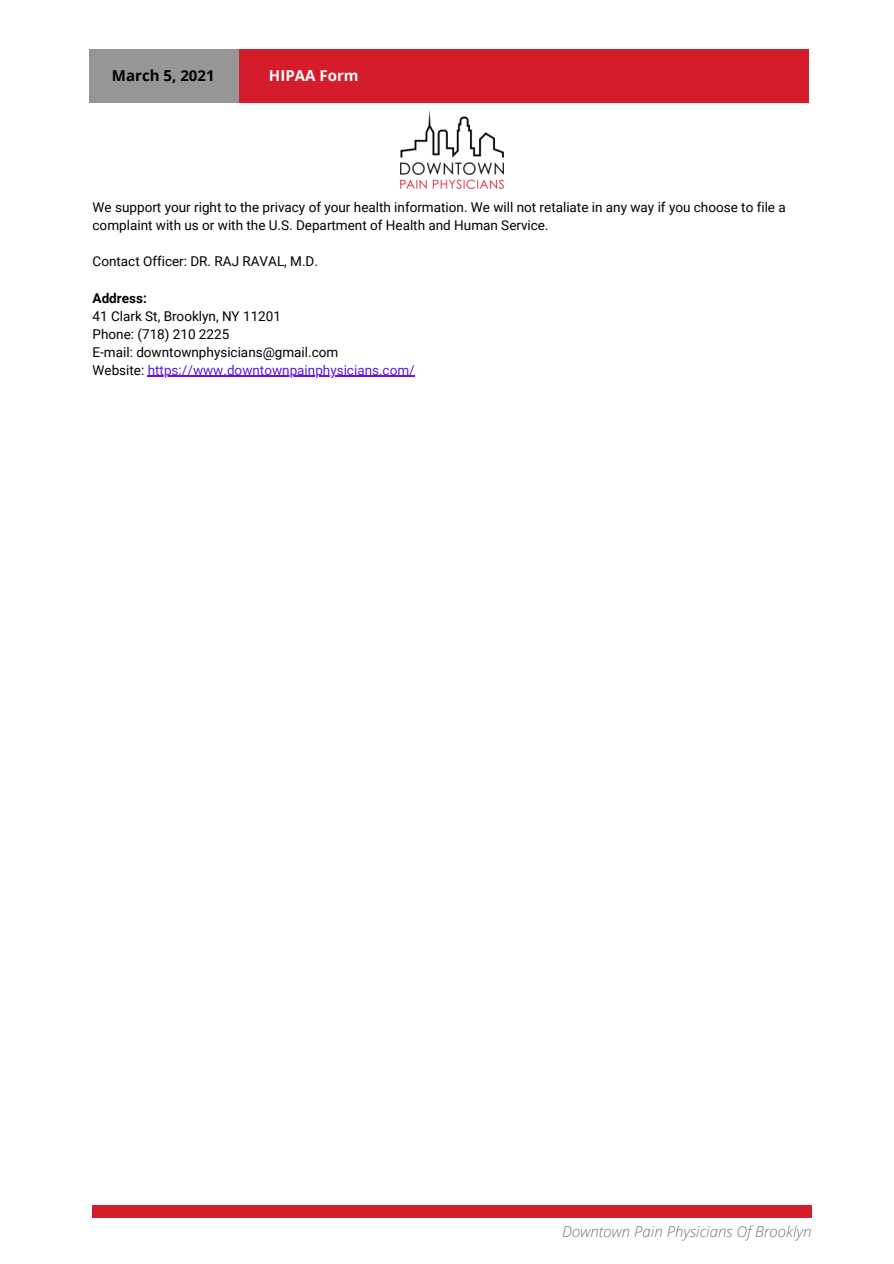
<style>
.page{position:relative;width:894px;height:1264px;background:#fff}
.page>*{position:absolute;margin:0;border:0;box-sizing:border-box;transform-origin:0 0}
.t1{font:italic 300 15px "Open Sans";color:#737373}
.t2{font:700 15px "Open Sans";color:#000}
.t3{font:700 15px "Open Sans";color:#fff}
.t4{font:13.5px/18px "Roboto";color:#000}
.t5{font:700 13.5px "Roboto";color:#000}
.s1{color:#5e17eb}
</style>
<div class="page">
<div style="left:238px;top:49px;width:570px;height:53px;background:#d51c2a"></div>
<div style="left:93px;top:1205px;width:718px;height:12px;background:#d51c2a"></div>
<hr style="left:148px;top:376px;width:267px;height:1px;background:#5e17eb">
<img style="left:400px;top:110px;width:103px;height:78px">
<p class="t2" style="left:112px;top:65px;width:104px">March 5, 2021</p>
<p class="t3" style="left:269px;top:65px;width:91px">HIPAA Form</p>
<p class="t4" style="left:93px;top:199px;width:694px">We support your right to the privacy of your health information. We will not retaliate in any way if you choose to file a complaint with us or with the U.S. Department of Health and Human Service.</p>
<p class="t4" style="left:93px;top:253px;width:227px">Contact Officer: DR. RAJ RAVAL, M.D.</p>
<p class="t5" style="left:93px;top:290px;width:56px">Address:</p>
<p class="t4" style="left:93px;top:307px;width:323px">41 Clark St, Brooklyn, NY 11201<br>Phone: (718) 210 2225<br>E-mail: downtownphysicians@gmail.com<br>Website: <span class="s1">https://www.downtownpainphysicians.com/</span></p>
<p class="t1" style="left:562px;top:1220px;width:251px">Downtown Pain Physicians Of Brooklyn</p>
</div>
